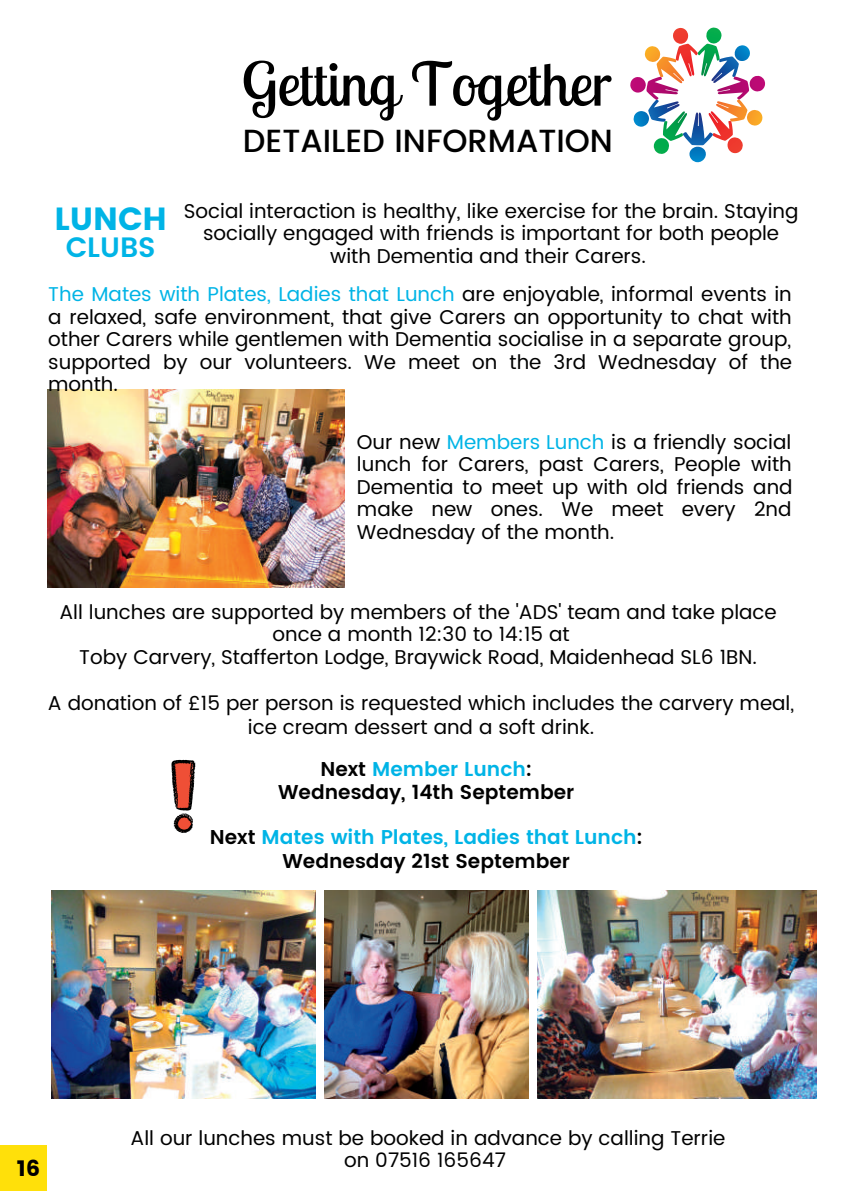
<style>
.page{position:relative;width:851px;height:1191px;background:#fff}
.page>*{position:absolute;margin:0;border:0;box-sizing:border-box;transform-origin:0 0}
.t1{font:60px "Lobster Two";color:#000}
.t2{font:500 32px "Poppins";color:#000}
.t3{font:32px "Poppins";color:#00b4e6}
.t4{font:600 28px "Poppins";color:#00b4e6}
.t5{font:22px "Poppins";color:#000}
.t6{font:20px/22.4px "Poppins";color:#000;text-align:center}
.t7{font:600 20px/24px "Poppins";color:#00b4e6;text-align:center}
.t8{font:600 20px/22.4px "Poppins";color:#000;text-align:center}
.s1{color:#00b4e6}
.s2{color:#000}
</style>
<div class="page">
<div style="left:0;top:1145px;width:47px;height:45px;background:#ffe00a"></div>
<svg style="left:630px;top:27px;width:134px;height:135px"></svg>
<img style="left:52px;top:890px;width:263px;height:209px">
<img style="left:537px;top:890px;width:279px;height:209px">
<img style="left:47px;top:390px;width:297px;height:198px">
<svg style="left:171px;top:760px;width:24px;height:73px"></svg>
<img style="left:324px;top:890px;width:204px;height:209px">
<h1 class="t1" style="left:241px;top:46px;width:371px">Getting Together</h1>
<h2 class="t2" style="left:243px;top:122px;width:371px">DETAILED INFORMATION</h2>
<p class="t6" style="left:184px;top:199px;width:615px">Social interaction is healthy, like exercise for the brain. Staying socially engaged with friends is important for both people with Dementia and their Carers.</p>
<p class="t6" style="left:48px;top:283px;width:745px;text-align:justify"><span class="s1">The Mates with Plates, Ladies that Lunch</span> are enjoyable, informal events in a relaxed, safe environment, that give Carers an opportunity to chat with other Carers while gentlemen with Dementia socialise in a separate group, supported by our volunteers. We meet on the 3rd Wednesday of the month.</p>
<h2 class="t3" style="left:54px;top:200px;width:114px">LUNCH</h2>
<h3 class="t4" style="left:66px;top:231px;width:91px">CLUBS</h3>
<p class="t6" style="left:357px;top:431px;width:437px;text-align:justify">Our new <span class="s1">Members Lunch</span> is a friendly social lunch for Carers, past Carers, People with Dementia to meet up with old friends and make new ones. We meet every 2nd Wednesday of the month.</p>
<p class="t6" style="left:59px;top:601px;width:718px">All lunches are supported by members of the 'ADS' team and take place once a month 12:30 to 14:15 at<br>Toby Carvery, Stafferton Lodge, Braywick Road, Maidenhead SL6 1BN.</p>
<p class="t6" style="left:48px;top:691px;width:747px;line-height:24px">A donation of £15 per person is requested which includes the carvery meal, ice cream dessert and a soft drink.</p>
<p class="t8" style="left:278px;top:758px;width:297px">Next <span class="s1">Member Lunch</span>:<br>Wednesday, 14th September</p>
<p class="t7" style="left:210px;top:825px;width:434px"><span class="s2">Next</span> Mates with Plates, Ladies that Lunch<span class="s2">:<br>Wednesday 21st September</span></p>
<p class="t5" style="left:17px;top:1156px;width:25px">16</p>
<p class="t6" style="left:130px;top:1127px;width:596px">All our lunches must be booked in advance by calling Terrie on 07516 165647</p>
</div>
